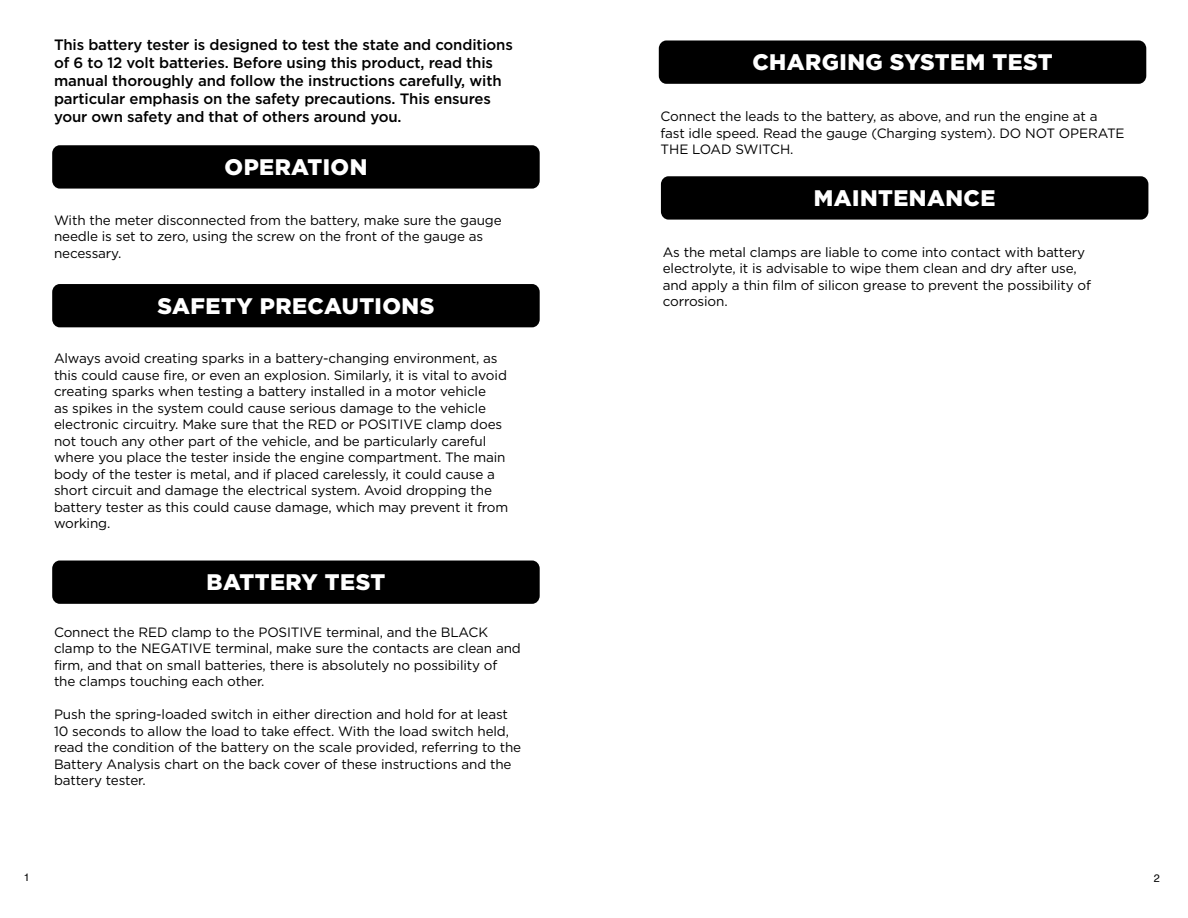
<style>
.page{position:relative;width:1188px;height:918px;background:#fff}
.page>*{position:absolute;margin:0;border:0;box-sizing:border-box;transform-origin:0 0}
.t1{font:900 22.5px "Gotham";letter-spacing:.02em;color:#fff}
.t2{font:500 15px/18px "Gotham";letter-spacing:-.01em;color:#000}
.t3{font:13.5px/16.5px "Gotham";letter-spacing:-.01em;color:#000}
.t4{font:10.8px "Helvetica";color:#000}
</style>
<div class="page">
<div style="left:52px;top:145px;width:488px;height:44px;background:#000;border-radius:8px"></div>
<div style="left:52px;top:284px;width:488px;height:43px;background:#000;border-radius:8px"></div>
<div style="left:52px;top:561px;width:488px;height:43px;background:#000;border-radius:8px"></div>
<div style="left:659px;top:40px;width:487px;height:44px;background:#000;border-radius:8px"></div>
<div style="left:661px;top:176px;width:487px;height:44px;background:#000;border-radius:8px"></div>
<p class="t2" style="left:54px;top:35px;width:460px">This battery tester is designed to test the state and conditions of 6 to 12 volt batteries. Before using this product, read this manual thoroughly and follow the instructions carefully, with particular emphasis on the safety precautions. This ensures your own safety and that of others around you.</p>
<h1 class="t1" style="left:225px;top:154px;width:144px">OPERATION</h1>
<p class="t3" style="left:54px;top:212px;width:449px">With the meter disconnected from the battery, make sure the gauge needle is set to zero, using the screw on the front of the gauge as necessary.</p>
<h1 class="t1" style="left:158px;top:293px;width:278px">SAFETY PRECAUTIONS</h1>
<p class="t3" style="left:54px;top:350px;width:456px">Always avoid creating sparks in a battery-changing environment, as this could cause fire, or even an explosion. Similarly, it is vital to avoid creating sparks when testing a battery installed in a motor vehicle<br>as spikes in the system could cause serious damage to the vehicle electronic circuitry. Make sure that the RED or POSITIVE clamp does not touch any other part of the vehicle, and be particularly careful where you place the tester inside the engine compartment. The main body of the tester is metal, and if placed carelessly, it could cause a short circuit and damage the electrical system. Avoid dropping the battery tester as this could cause damage, which may prevent it from working.</p>
<h1 class="t1" style="left:207px;top:569px;width:180px">BATTERY TEST</h1>
<p class="t3" style="left:54px;top:623px;width:468px">Connect the RED clamp to the POSITIVE terminal, and the BLACK clamp to the NEGATIVE terminal, make sure the contacts are clean and firm, and that on small batteries, there is absolutely no possibility of the clamps touching each other.</p>
<p class="t3" style="left:54px;top:706px;width:469px">Push the spring-loaded switch in either direction and hold for at least 10 seconds to allow the load to take effect. With the load switch held, read the condition of the battery on the scale provided, referring to the Battery Analysis chart on the back cover of these instructions and the battery tester.</p>
<h1 class="t1" style="left:752px;top:49px;width:302px">CHARGING SYSTEM TEST</h1>
<p class="t3" style="left:661px;top:108px;width:466px">Connect the leads to the battery, as above, and run the engine at a fast idle speed. Read the gauge (Charging system). DO NOT OPERATE<br>THE LOAD SWITCH.</p>
<h1 class="t1" style="left:814px;top:185px;width:183px">MAINTENANCE</h1>
<p class="t3" style="left:663px;top:244px;width:430px">As the metal clamps are liable to come into contact with battery electrolyte, it is advisable to wipe them clean and dry after use, and apply a thin film of silicon grease to prevent the possibility of corrosion.</p>
<p class="t4" style="left:24px;top:869px;width:8px">1</p>
<p class="t4" style="left:1154px;top:869px;width:8px">2</p>
</div>
